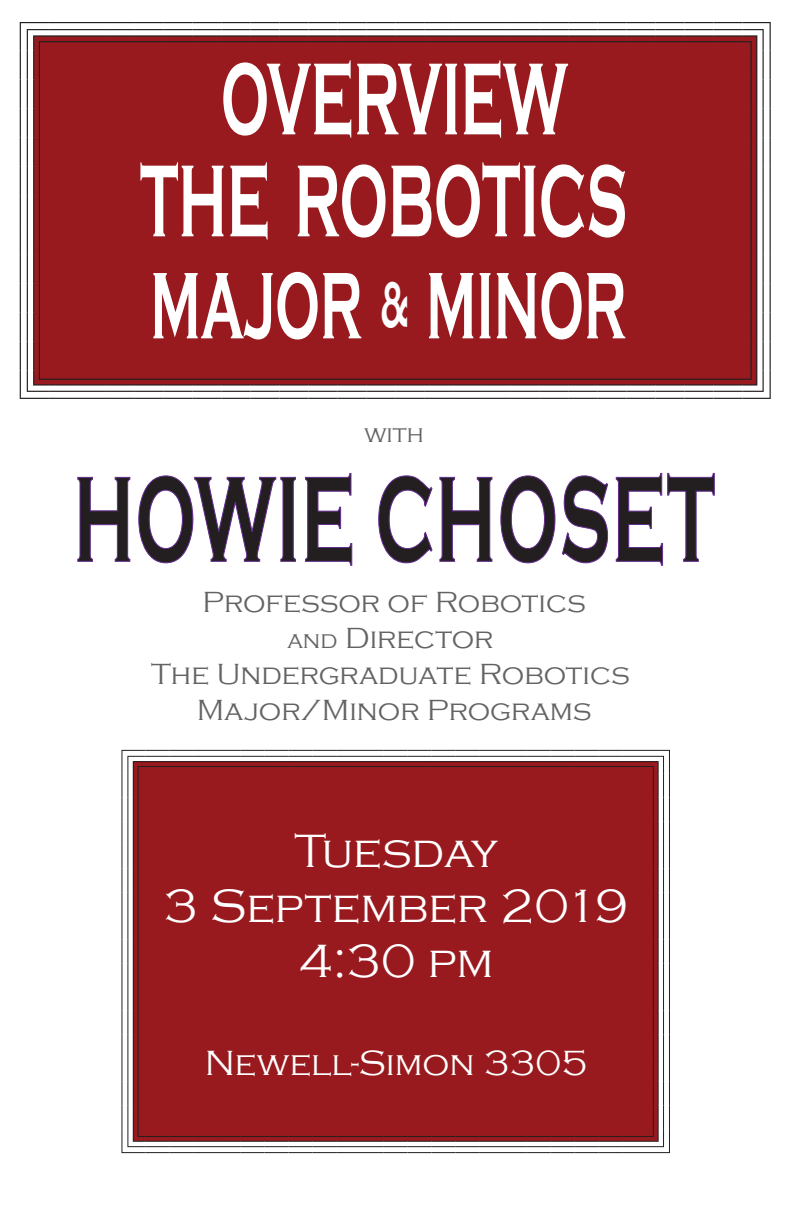
<style>
.page{position:relative;width:792px;height:1224px;background:#fff}
.page>*{position:absolute;margin:0;border:0;box-sizing:border-box;transform-origin:0 0}
.t1{font:700 126px "Copperplate Gothic";letter-spacing:.02em;color:#231f20;scale:.56 1}
.t2{font:700 106px/102px "Copperplate Gothic";color:#fff;text-align:center;scale:.53 1}
.t3{font:700 98px "Copperplate Gothic";color:#fff;scale:.54 1}
.t4{font:300 48px/55px "Copperplate Gothic";color:#fff;text-align:center}
.t5{font:300 36px "Copperplate Gothic";color:#fff}
.t6{font:300 30px/36px "Copperplate Gothic";color:#636366;text-align:center}
.t7{font:300 25px "Copperplate Gothic";color:#636366}
.s1{font-size:66px}
.s2{font-size:25px}
</style>
<div class="page">
<svg style="left:121px;top:750px;width:549px;height:403px;background:#9c2c2f"></svg>
<div style="left:34px;top:36px;width:723px;height:349px;background:#981a1e"></div>
<hr style="left:33px;top:341px;width:1px;height:30px;background:#231f20">
<hr style="left:39px;top:341px;width:1px;height:30px;background:#231f20">
<hr style="left:27px;top:341px;width:1px;height:30px;background:#231f20">
<hr style="left:20px;top:341px;width:1px;height:30px;background:#231f20">
<svg style="left:27px;top:109px;width:13px;height:232px"></svg>
<svg style="left:20px;top:109px;width:1px;height:232px"></svg>
<hr style="left:33px;top:79px;width:1px;height:30px;background:#231f20">
<hr style="left:39px;top:79px;width:1px;height:30px;background:#231f20">
<hr style="left:27px;top:79px;width:1px;height:30px;background:#231f20">
<hr style="left:20px;top:79px;width:1px;height:30px;background:#231f20">
<hr style="left:756px;top:79px;width:1px;height:30px;background:#231f20">
<hr style="left:750px;top:80px;width:2px;height:29px;background:#231f20">
<hr style="left:763px;top:79px;width:1px;height:30px;background:#231f20">
<hr style="left:770px;top:79px;width:1px;height:30px;background:#231f20">
<hr style="left:750px;top:109px;width:2px;height:29px;background:#231f20">
<hr style="left:750px;top:138px;width:2px;height:29px;background:#231f20">
<hr style="left:750px;top:167px;width:2px;height:29px;background:#231f20">
<hr style="left:750px;top:196px;width:2px;height:29px;background:#231f20">
<hr style="left:750px;top:225px;width:2px;height:29px;background:#231f20">
<hr style="left:750px;top:254px;width:2px;height:29px;background:#231f20">
<hr style="left:750px;top:283px;width:2px;height:29px;background:#231f20">
<svg style="left:756px;top:109px;width:1px;height:232px"></svg>
<hr style="left:750px;top:312px;width:2px;height:29px;background:#231f20">
<svg style="left:763px;top:109px;width:1px;height:232px"></svg>
<svg style="left:770px;top:109px;width:1px;height:232px"></svg>
<hr style="left:756px;top:341px;width:1px;height:30px;background:#231f20">
<hr style="left:750px;top:341px;width:2px;height:30px;background:#231f20">
<hr style="left:763px;top:341px;width:1px;height:30px;background:#231f20">
<hr style="left:770px;top:341px;width:1px;height:30px;background:#231f20">
<svg style="left:20px;top:22px;width:751px;height:57px"></svg>
<svg style="left:20px;top:371px;width:751px;height:28px"></svg>
<svg style="left:77px;top:476px;width:54px;height:86px"></svg>
<svg style="left:138px;top:475px;width:158px;height:89px"></svg>
<svg style="left:305px;top:472px;width:48px;height:94px"></svg>
<svg style="left:378px;top:475px;width:55px;height:89px"></svg>
<svg style="left:439px;top:476px;width:54px;height:86px"></svg>
<svg style="left:500px;top:475px;width:109px;height:89px"></svg>
<svg style="left:615px;top:472px;width:100px;height:94px"></svg>
<h2 class="t2" style="left:140px;top:50px;width:921px">OVERVIEW<br>THE ROBOTICS</h2>
<h3 class="t3" style="left:150px;top:252px;width:883px">MAJOR <span class="s1">&amp;</span> MINOR</h3>
<p class="t7" style="left:364px;top:421px;width:61px">with</p>
<h1 class="t1" style="left:74px;top:450px;width:1146px">HOWIE CHOSET</h1>
<p class="t6" style="left:151px;top:585px;width:480px">Professor of Robotics<br><span class="s2">and</span> Director<br>The Undergraduate Robotics<br>Major/Minor Programs</p>
<h3 class="t4" style="left:163px;top:824px;width:467px">Tuesday<br>3 September 2019<br>4:30 pm</h3>
<p class="t5" style="left:205px;top:1044px;width:384px">Newell-Simon 3305</p>
</div>
